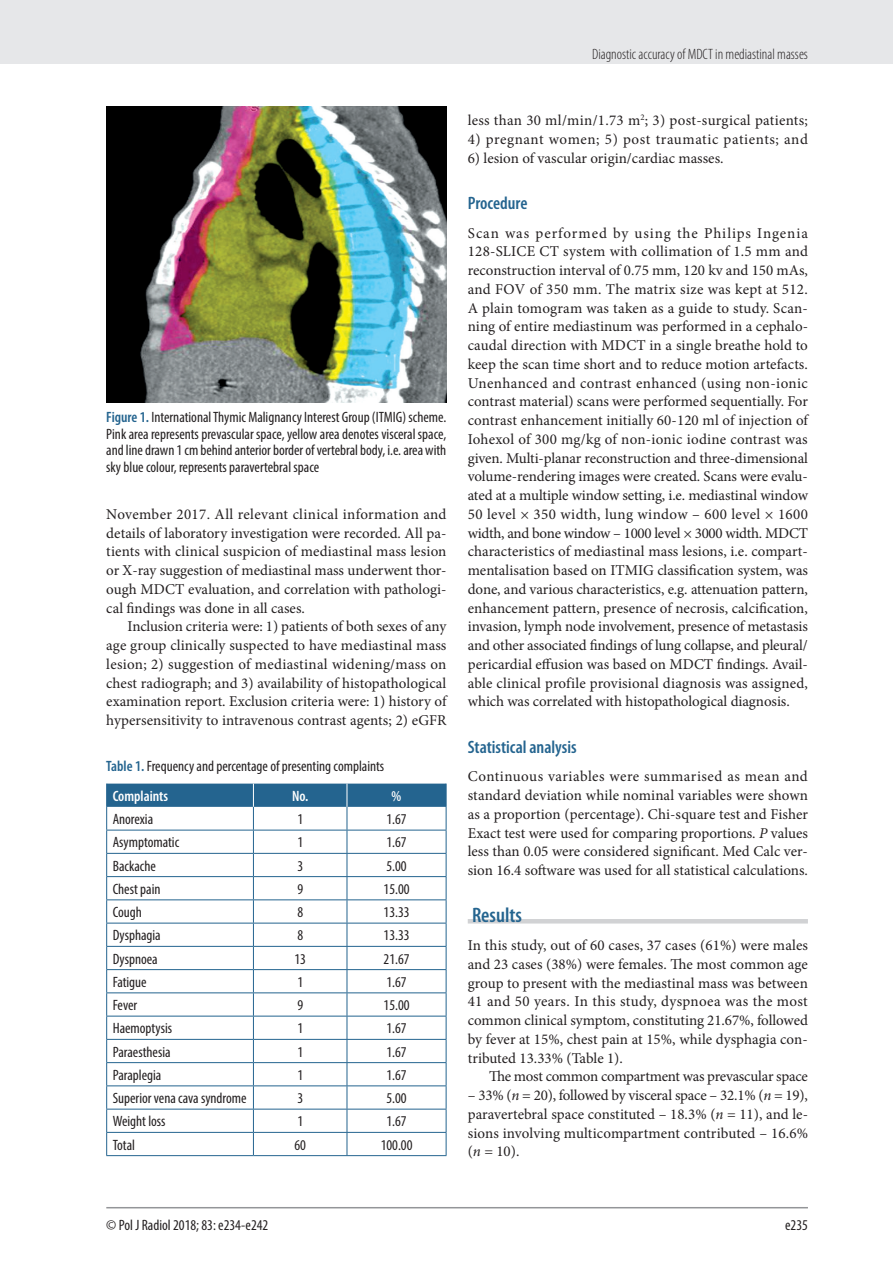
<style>
.page{position:relative;width:893px;height:1263px;background:#fff}
.page>*{position:absolute;margin:0;border:0;box-sizing:border-box;transform-origin:0 0}
.t1{font:600 condensed 21px "Myriad Pro";color:#24648f}
.t2{font:600 condensed 18px "Myriad Pro";color:#24648f}
.t3{font:15px/18.8px "Minion Pro";color:#231f20;text-align:justify}
.t4{font:condensed 15px/16.5px "Myriad Pro";color:#231f20}
.t5{font:15px "Minion Pro";letter-spacing:.02em;color:#231f20}
.t6{font:300 condensed 15px "Myriad Pro";color:#231f20}
.t7{font:15px "Minion Pro";letter-spacing:.035em;color:#231f20}
.t8{font:15px "Minion Pro";letter-spacing:-.02em;color:#231f20}
.t9{font:600 condensed 15px "Myriad Pro";color:#fff}
.s1{font-weight:600;color:#24648f}
.s2{font-weight:600;color:#fff}
.s3{font-style:italic}
</style>
<div class="page">
<div style="left:0;top:0;width:893px;height:64px;background:#e6e7e9"></div>
<hr style="left:106px;top:1207px;width:702px;height:1px;background:#939598">
<hr style="left:468px;top:919px;width:340px;height:4px;background:#d1d2d4">
<svg style="left:106px;top:784px;width:341px;height:371px"></svg>
<hr style="left:106px;top:1155px;width:147px;height:1px;background:#24648f">
<hr style="left:253px;top:1155px;width:94px;height:1px;background:#24648f">
<hr style="left:347px;top:1155px;width:99px;height:1px;background:#24648f">
<img style="left:106px;top:106px;width:340px;height:296px">
<p class="t6" style="left:592px;top:45px;width:217px">Diagnostic accuracy of MDCT in mediastinal masses</p>
<p class="t4" style="left:106px;top:409px;width:342px;text-align:justify"><span class="s1">Figure 1.</span> International Thymic Malignancy Interest Group (ITMIG) scheme.<br>Pink area represents prevascular space, yellow area denotes visceral space, and line drawn 1 cm behind anterior border of vertebral body, i.e. area with sky blue colour, represents paravertebral space</p>
<p class="t3" style="left:106px;top:505px;width:342px">November 2017. All relevant clinical information and details of laboratory investigation were recorded. All pa&shy;tients with clinical suspicion of mediastinal mass lesion or X-ray suggestion of mediastinal mass underwent thor&shy;ough MDCT evaluation, and correlation with pathologi&shy;cal findings was done in all cases.</p>
<p class="t3" style="left:106px;top:617px;width:342px;text-indent:21px">Inclusion criteria were: 1) patients of both sexes of any age group clinically suspected to have mediastinal mass lesion; 2) suggestion of mediastinal widening/mass on chest radiograph; and 3) availability of histopathological examination report. Exclusion criteria were: 1) history of hypersensitivity to intravenous contrast agents; 2) eGFR</p>
<p class="t4" style="left:113px;top:751px;width:273px;line-height:29.7px;text-indent:-6px"><span class="s1">Table 1.</span> Frequency and percentage of presenting complaints<br><span class="s2">Complaints</span></p>
<p class="t9" style="left:292px;top:787px;width:18px">No.</p>
<p class="t9" style="left:392px;top:787px;width:11px">%</p>
<p class="t4" style="left:113px;top:811px;width:42px">Anorexia</p>
<p class="t4" style="left:297px;top:811px;width:7px">1</p>
<p class="t4" style="left:386px;top:811px;width:22px">1.67</p>
<p class="t4" style="left:113px;top:834px;width:68px">Asymptomatic</p>
<p class="t4" style="left:297px;top:834px;width:7px">1</p>
<p class="t4" style="left:386px;top:834px;width:22px">1.67</p>
<p class="t4" style="left:113px;top:857px;width:45px">Backache</p>
<p class="t4" style="left:297px;top:857px;width:7px">3</p>
<p class="t4" style="left:386px;top:857px;width:22px">5.00</p>
<p class="t4" style="left:113px;top:880px;width:49px">Chest pain</p>
<p class="t4" style="left:297px;top:880px;width:7px">9</p>
<p class="t4" style="left:384px;top:880px;width:28px">15.00</p>
<p class="t4" style="left:113px;top:904px;width:31px">Cough</p>
<p class="t4" style="left:297px;top:904px;width:7px">8</p>
<p class="t4" style="left:384px;top:904px;width:28px">13.33</p>
<p class="t4" style="left:113px;top:927px;width:50px">Dysphagia</p>
<p class="t4" style="left:297px;top:927px;width:7px">8</p>
<p class="t4" style="left:384px;top:927px;width:28px">13.33</p>
<p class="t4" style="left:113px;top:950px;width:47px">Dyspnoea</p>
<p class="t4" style="left:294px;top:950px;width:13px">13</p>
<p class="t4" style="left:384px;top:950px;width:28px">21.67</p>
<p class="t4" style="left:113px;top:973px;width:35px">Fatigue</p>
<p class="t4" style="left:297px;top:973px;width:7px">1</p>
<p class="t4" style="left:386px;top:973px;width:22px">1.67</p>
<p class="t4" style="left:113px;top:997px;width:26px">Fever</p>
<p class="t4" style="left:297px;top:997px;width:7px">9</p>
<p class="t4" style="left:384px;top:997px;width:28px">15.00</p>
<p class="t4" style="left:113px;top:1020px;width:61px">Haemoptysis</p>
<p class="t4" style="left:297px;top:1020px;width:7px">1</p>
<p class="t4" style="left:386px;top:1020px;width:22px">1.67</p>
<p class="t4" style="left:113px;top:1043px;width:59px">Paraesthesia</p>
<p class="t4" style="left:297px;top:1043px;width:7px">1</p>
<p class="t4" style="left:386px;top:1043px;width:22px">1.67</p>
<p class="t4" style="left:113px;top:1066px;width:50px">Paraplegia</p>
<p class="t4" style="left:297px;top:1066px;width:7px">1</p>
<p class="t4" style="left:386px;top:1066px;width:22px">1.67</p>
<p class="t4" style="left:113px;top:1090px;width:135px">Superior vena cava syndrome</p>
<p class="t4" style="left:297px;top:1090px;width:7px">3</p>
<p class="t4" style="left:386px;top:1090px;width:22px">5.00</p>
<p class="t4" style="left:113px;top:1113px;width:54px">Weight loss</p>
<p class="t4" style="left:297px;top:1113px;width:7px">1</p>
<p class="t4" style="left:386px;top:1113px;width:22px">1.67</p>
<p class="t4" style="left:113px;top:1136px;width:24px">Total</p>
<p class="t4" style="left:294px;top:1136px;width:13px">60</p>
<p class="t4" style="left:381px;top:1136px;width:33px">100.00</p>
<p class="t5" style="left:468px;top:110px;width:342px">less than 30 ml/min/1.73 m<sup>2</sup>; 3) post-surgical patients;</p>
<p class="t7" style="left:468px;top:129px;width:342px">4) pregnant women; 5) post traumatic patients; and</p>
<p class="t3" style="left:468px;top:148px;width:257px">6) lesion of vascular origin/cardiac masses.</p>
<p class="t2" style="left:468px;top:192px;width:61px">Procedure</p>
<p class="t3" style="left:468px;top:223px;width:342px">Scan was performed by using the Philips Ingenia 128-SLICE CT system with collimation of 1.5 mm and reconstruction interval of 0.75 mm, 120 kv and 150 mAs, and FOV of 350 mm. The matrix size was kept at 512.<br>A plain tomogram was taken as a guide to study. Scan&shy;ning of entire mediastinum was performed in a cephalo&shy;caudal direction with MDCT in a single breathe hold to keep the scan time short and to reduce motion artefacts.<br>Unenhanced and contrast enhanced (using non-ionic contrast material) scans were performed sequentially. For contrast enhancement initially 60-120 ml of injection of Iohexol of 300 mg/kg of non-ionic iodine contrast was given. Multi-planar reconstruction and three-dimensional volume-rendering images were created. Scans were evalu&shy;ated at a multiple window setting, i.e. mediastinal window 50 level × 350 width, lung window – 600 level × 1600 width, and bone window – 1000 level × 3000 width. MDCT characteristics of mediastinal mass lesions, i.e. compart&shy;mentalisation based on ITMIG classification system, was done, and various characteristics, e.g. attenuation pattern, enhancement pattern, presence of necrosis, calcification, invasion, lymph node involvement, presence of metastasis and other associated findings of lung collapse, and pleural/ pericardial effusion was based on MDCT findings. Avail&shy;able clinical profile provisional diagnosis was assigned, which was correlated with histopathological diagnosis.</p>
<p class="t2" style="left:468px;top:736px;width:110px">Statistical analysis</p>
<p class="t3" style="left:468px;top:767px;width:342px">Continuous variables were summarised as mean and standard deviation while nominal variables were shown as a proportion (percentage). Chi-square test and Fisher Exact test were used for comparing proportions. <span class="s3">P</span> values less than 0.05 were considered significant. Med Calc ver&shy;sion 16.4 software was used for all statistical calculations.</p>
<h1 class="t1" style="left:472px;top:902px;width:51px">Results</h1>
<p class="t3" style="left:468px;top:936px;width:342px">In this study, out of 60 cases, 37 cases (61%) were males and 23 cases (38%) were females. The most common age group to present with the mediastinal mass was between 41 and 50 years. In this study, dyspnoea was the most common clinical symptom, constituting 21.67%, followed by fever at 15%, chest pain at 15%, while dysphagia con&shy;tributed 13.33% (Table 1).</p>
<p class="t8" style="left:489px;top:1066px;width:320px">The most common compartment was prevascular space</p>
<p class="t3" style="left:468px;top:1086px;width:342px">– 33% (<span class="s3">n</span> = 20), followed by visceral space – 32.1% (<span class="s3">n</span> = 19), paravertebral space constituted – 18.3% (<span class="s3">n</span> = 11), and le&shy;sions involving multicompartment contributed – 16.6% (<span class="s3">n</span> = 10).</p>
<p class="t4" style="left:106px;top:1216px;width:164px">© Pol J Radiol 2018; 83: e234-e242</p>
<p class="t4" style="left:785px;top:1216px;width:24px">e235</p>
</div>
